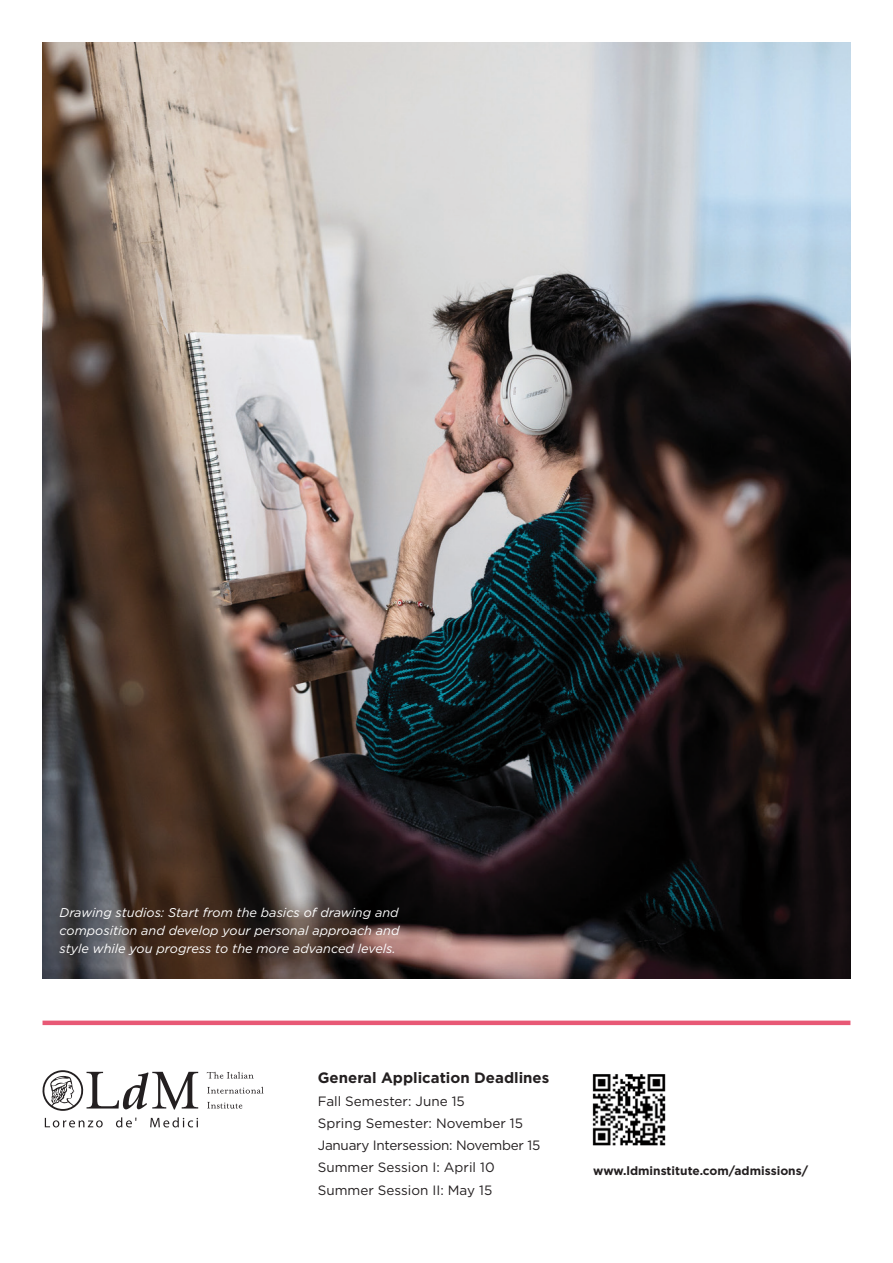
<style>
.page{position:relative;width:893px;height:1263px;background:#fff}
.page>*{position:absolute;margin:0;border:0;box-sizing:border-box;transform-origin:0 0}
.t1{font:700 15px "Gotham";color:#231f20}
.t2{font:13.5px "Gotham";color:#231f20}
.t3{font:13.5px "Gotham";letter-spacing:-.02em;color:#231f20}
.t4{font:italic 12.75px/18px "Gotham";color:#fff;text-align:justify}
.t5{font:700 12px "Gotham";color:#231f20}
</style>
<div class="page">
<img style="left:592px;top:1074px;width:74px;height:72px">
<div style="left:43px;top:1020px;width:807px;height:5px;background:#e85976"></div>
<svg style="left:42px;top:1070px;width:156px;height:41px"></svg>
<svg style="left:45px;top:1118px;width:58px;height:9px"></svg>
<svg style="left:116px;top:1117px;width:20px;height:10px"></svg>
<svg style="left:150px;top:1117px;width:48px;height:10px"></svg>
<svg style="left:207px;top:1072px;width:47px;height:7px"></svg>
<svg style="left:207px;top:1087px;width:56px;height:6px"></svg>
<svg style="left:207px;top:1102px;width:35px;height:6px"></svg>
<img style="left:43px;top:43px;width:807px;height:935px">
<p class="t4" style="left:60px;top:904px;width:341px">Drawing studios: Start from the basics of drawing and composition and develop your personal approach and style while you progress to the more advanced levels.</p>
<p class="t1" style="left:318px;top:1069px;width:233px">General Application Deadlines</p>
<p class="t2" style="left:318px;top:1093px;width:148px">Fall Semester: June 15</p>
<p class="t2" style="left:318px;top:1115px;width:207px">Spring Semester: November 15</p>
<p class="t3" style="left:318px;top:1138px;width:224px">January Intersession: November 15</p>
<p class="t2" style="left:318px;top:1160px;width:178px">Summer Session I: April 10</p>
<p class="t2" style="left:318px;top:1182px;width:176px">Summer Session II: May 15</p>
<p class="t5" style="left:593px;top:1164px;width:216px">www.ldminstitute.com/admissions/</p>
</div>
